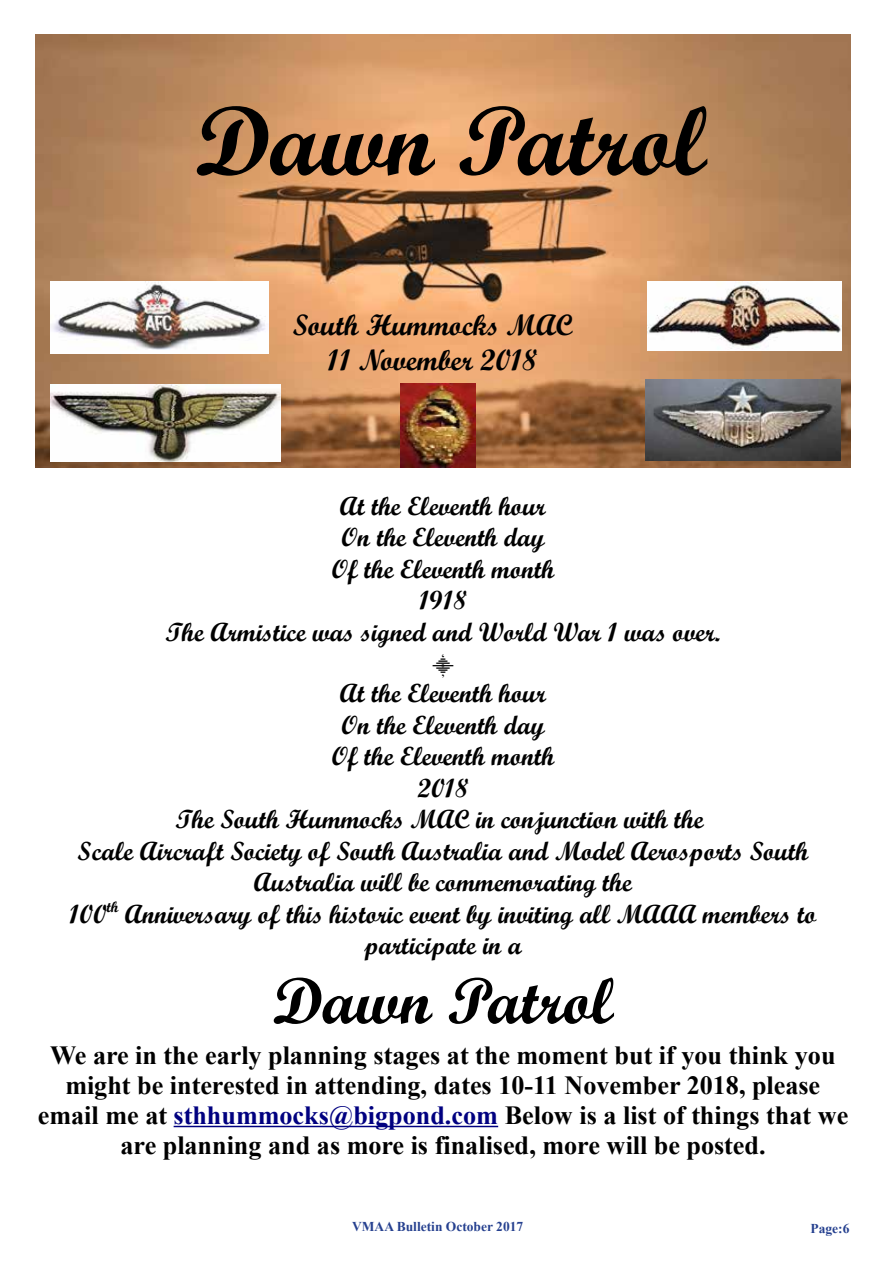
<style>
.page{position:relative;width:893px;height:1263px;background:#fff}
.page>*{position:absolute;margin:0;border:0;box-sizing:border-box;transform-origin:0 0}
.t1{font:98.1px "Script MT Bold";color:#000}
.t2{font:65.4px "Script MT Bold";color:#000}
.t3{font:29.4px/35.5px "Script MT Bold";color:#000;text-align:center}
.t4{font:26.1px/31.5px "Script MT Bold";color:#000;text-align:center}
.t5{font:700 26.1px/30.2px "Times New Roman";color:#000;text-align:center}
.t6{font:700 13.5px "Times New Roman";color:#25408f}
.s1{color:#000080}
</style>
<div class="page">
<hr style="left:174px;top:1126px;width:324px;height:1px;background:#000080">
<img style="left:35px;top:34px;width:815px;height:433px">
<img style="left:648px;top:281px;width:194px;height:70px">
<img style="left:50px;top:281px;width:219px;height:72px">
<img style="left:400px;top:384px;width:76px;height:83px">
<img style="left:50px;top:384px;width:231px;height:78px">
<img style="left:645px;top:379px;width:196px;height:82px">
<h1 class="t1" style="left:195px;top:101px;width:513px">Dawn Patrol</h1>
<p class="t3" style="left:293px;top:310px;width:281px">South Hummocks MAC<br>11 November 2018</p>
<p class="t4" style="left:165px;top:493px;width:556px">At the Eleventh hour<br>On the Eleventh day<br>Of the Eleventh month<br>1918<br>The Armistice was signed and World War 1 was over.</p>
<p class="t5" style="left:432px;top:651px;width:23px">⸎</p>
<p class="t4" style="left:69px;top:680px;width:748px">At the Eleventh hour<br>On the Eleventh day<br>Of the Eleventh month<br>2018<br>The South Hummocks MAC in conjunction with the<br>Scale Aircraft Society of South Australia and Model Aerosports South Australia will be commemorating the<br>100<sup>th</sup> Anniversary of this historic event by inviting all MAAA members to participate in a</p>
<h2 class="t2" style="left:273px;top:974px;width:342px">Dawn Patrol</h2>
<p class="t5" style="left:38px;top:1043px;width:812px">We are in the early planning stages at the moment but if you think you might be interested in attending, dates 10-11 November 2018, please email me at <span class="s1">sthhummocks@bigpond.com</span> Below is a list of things that we are planning and as more is finalised, more will be posted.</p>
<p class="t6" style="left:352px;top:1216px;width:173px">VMAA Bulletin October 2017</p>
<p class="t6" style="left:810px;top:1219px;width:40px">Page:6</p>
</div>
